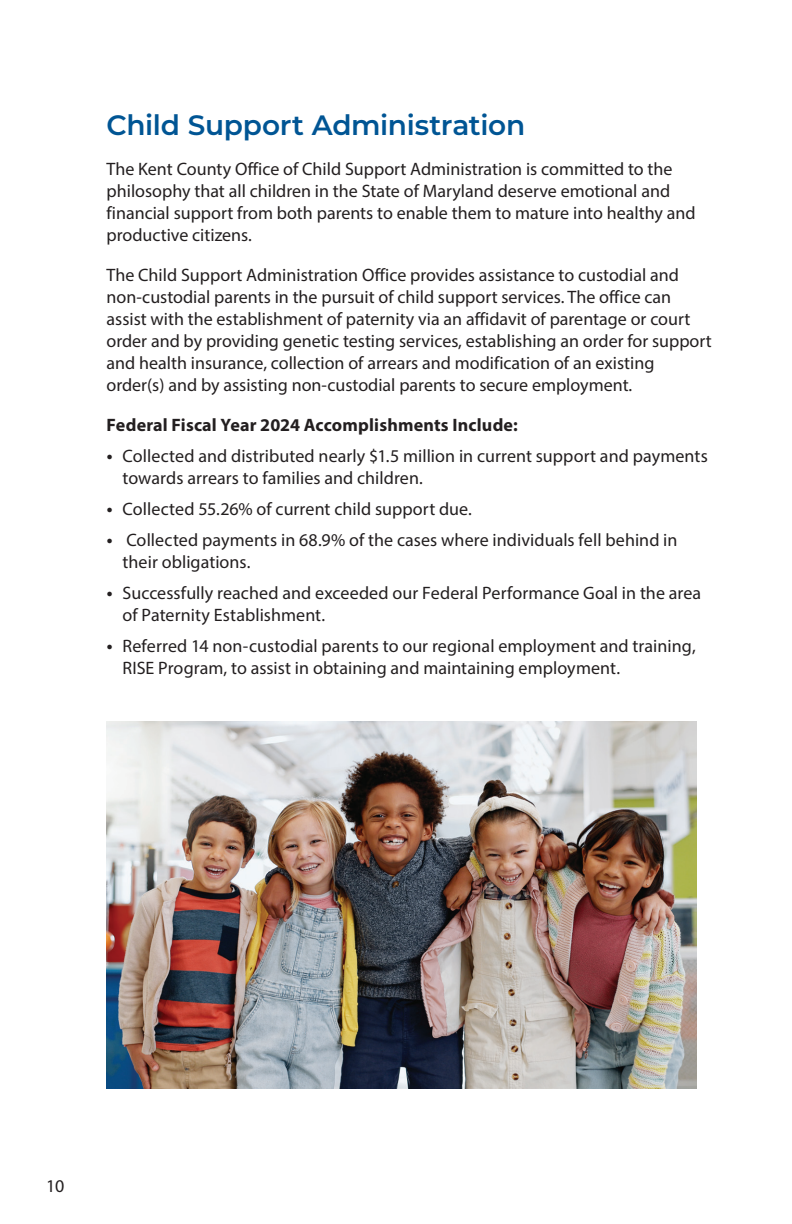
<style>
.page{position:relative;width:792px;height:1224px;background:#fff}
.page>*{position:absolute;margin:0;border:0;box-sizing:border-box;transform-origin:0 0}
.t1{font:600 28px "Montserrat";letter-spacing:-.015em;color:#005594}
.t2{font:18px/22px "Myriad Pro";color:#231f20}
.t3{font:700 18px "Myriad Pro";letter-spacing:.01em;color:#231f20}
.s1{font-family:"Montserrat";font-weight:700}
.s2{font-size:20px;color:#fff}
</style>
<div class="page">
<img style="left:107px;top:722px;width:590px;height:367px">
<h1 class="t1" style="left:107px;top:105px;width:420px">Child Support Administration</h1>
<p class="t2" style="left:107px;top:158px;width:591px">The Kent County Office of Child Support Administration is committed to the philosophy that all children in the State of Maryland deserve emotional and financial support from both parents to enable them to mature into healthy and productive citizens.</p>
<p class="t2" style="left:107px;top:264px;width:607px">The Child Support Administration Office provides assistance to custodial and non-custodial parents in the pursuit of child support services. The office can assist with the establishment of paternity via an affidavit of parentage or court order and by providing genetic testing services, establishing an order for support and health insurance, collection of arrears and modification of an existing order(s) and by assisting non-custodial parents to secure employment.</p>
<p class="t3" style="left:107px;top:413px;width:413px">Federal Fiscal Year 2024 Accomplishments Include:</p>
<p class="t2" style="left:123px;top:444px;width:587px;text-indent:-16px"><span class="s1">•</span> Collected and distributed nearly $1.5 million in current support and payments towards arrears to families and children.</p>
<p class="t2" style="left:107px;top:497px;width:367px"><span class="s1">•</span> Collected 55.26% of current child support due.</p>
<p class="t2" style="left:123px;top:528px;width:556px;text-indent:-16px"><span class="s1">•</span> Collected payments in 68.9% of the cases where individuals fell behind in their obligations.</p>
<p class="t2" style="left:123px;top:581px;width:580px;text-indent:-16px"><span class="s1">•</span> Successfully reached and exceeded our Federal Performance Goal in the area of Paternity Establishment.</p>
<p class="t2" style="left:123px;top:634px;width:575px;text-indent:-16px"><span class="s1">•</span> Referred 14 non-custodial parents to our regional employment and training,<br>RISE Program, to assist in obtaining and maintaining employment.</p>
<p class="t2" style="left:46px;top:1175px;width:20px">1 0<span class="s2">8</span></p>
</div>
